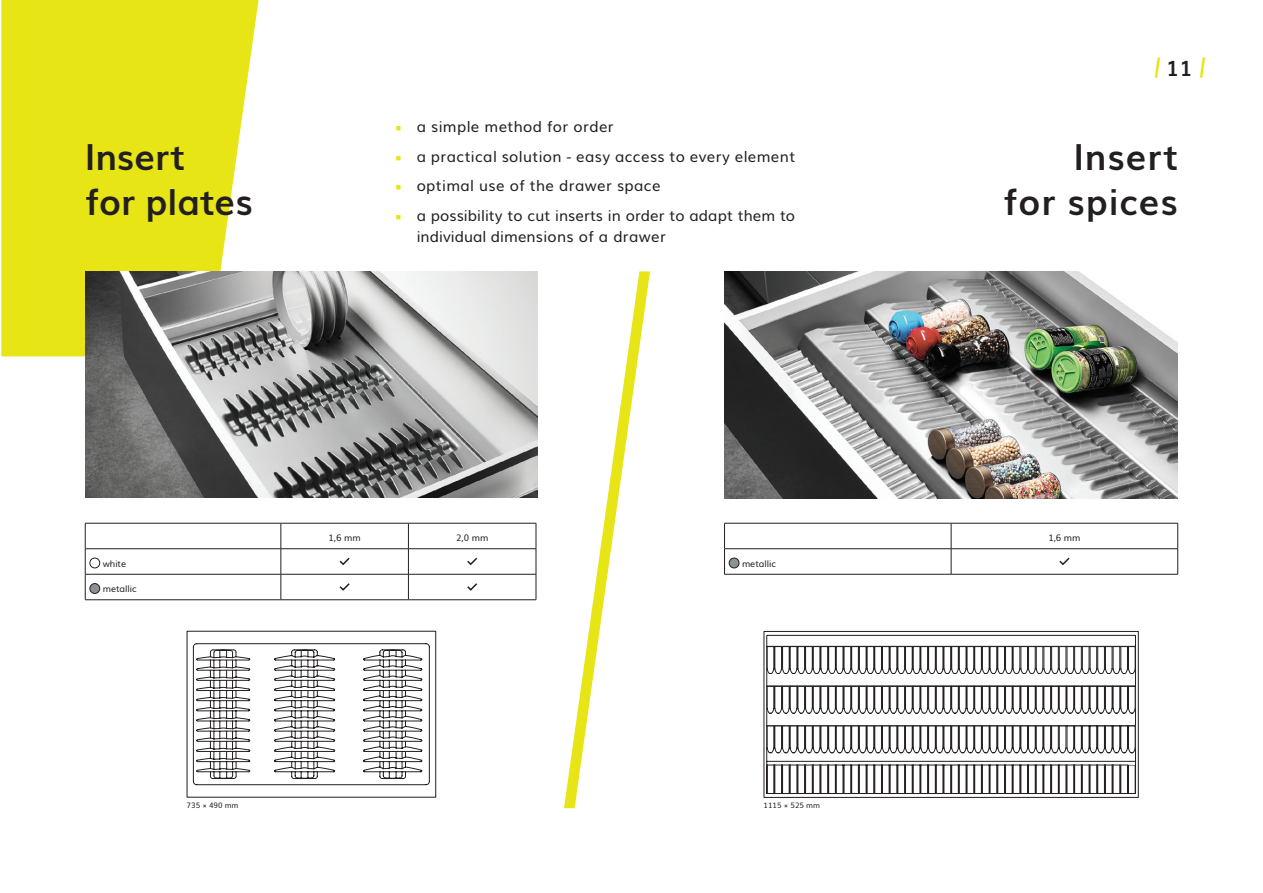
<style>
.page{position:relative;width:1263px;height:893px;background:#fff}
.page>*{position:absolute;margin:0;border:0;box-sizing:border-box;transform-origin:0 0}
.t1{font:700 36px/45px "Muli";letter-spacing:.015em;color:#231f20}
.t2{font:700 21px "Muli";color:#e7e515}
.t3{font:15px "Muli";letter-spacing:.025em;color:#231f20}
.t4{font:15px/21px "Muli";letter-spacing:.005em;color:#231f20}
.t5{font:9px "Muli";color:#231f20}
.t6{font:7.5px "Muli";color:#231f20}
.s1{color:#231f20}
.s2{font-family:"Minion Pro";color:#e7e515}
</style>
<div class="page">
<svg style="left:1px;top:0;width:258px;height:356px;background:#e8e625"></svg>
<hr style="left:85px;top:523px;width:196px;height:1px;background:#231f20">
<hr style="left:281px;top:523px;width:127px;height:1px;background:#231f20">
<hr style="left:408px;top:523px;width:128px;height:1px;background:#231f20">
<hr style="left:281px;top:548px;width:127px;height:1px;background:#231f20">
<hr style="left:408px;top:548px;width:128px;height:1px;background:#231f20">
<hr style="left:281px;top:574px;width:127px;height:1px;background:#231f20">
<hr style="left:408px;top:574px;width:128px;height:1px;background:#231f20">
<svg style="left:408px;top:523px;width:1px;height:76px"></svg>
<svg style="left:536px;top:523px;width:1px;height:77px"></svg>
<hr style="left:281px;top:599px;width:127px;height:1px;background:#231f20">
<hr style="left:408px;top:599px;width:128px;height:1px;background:#231f20">
<hr style="left:85px;top:548px;width:196px;height:1px;background:#231f20">
<hr style="left:85px;top:574px;width:196px;height:1px;background:#231f20">
<svg style="left:85px;top:523px;width:1px;height:76px"></svg>
<svg style="left:281px;top:523px;width:1px;height:77px"></svg>
<hr style="left:85px;top:599px;width:196px;height:1px;background:#231f20">
<div style="left:89px;top:558px;width:11px;height:10px;border:1px solid #231f20;border-radius:50%"></div>
<svg style="left:339px;top:557px;width:11px;height:9px"></svg>
<svg style="left:467px;top:557px;width:11px;height:9px"></svg>
<div style="left:90px;top:584px;width:10px;height:9px;background:#8a9297;border-radius:50%"></div>
<div style="left:89px;top:583px;width:11px;height:11px;border:1px solid #231f20;border-radius:50%"></div>
<svg style="left:339px;top:583px;width:11px;height:8px"></svg>
<svg style="left:467px;top:583px;width:11px;height:8px"></svg>
<hr style="left:724px;top:523px;width:227px;height:1px;background:#231f20">
<hr style="left:951px;top:523px;width:227px;height:1px;background:#231f20">
<hr style="left:724px;top:548px;width:227px;height:1px;background:#231f20">
<svg style="left:724px;top:523px;width:1px;height:51px"></svg>
<hr style="left:951px;top:548px;width:227px;height:1px;background:#231f20">
<svg style="left:951px;top:523px;width:1px;height:51px"></svg>
<svg style="left:1177px;top:523px;width:1px;height:51px"></svg>
<hr style="left:724px;top:574px;width:227px;height:1px;background:#231f20">
<hr style="left:951px;top:574px;width:227px;height:1px;background:#231f20">
<div style="left:729px;top:558px;width:10px;height:10px;background:#8a9297;border-radius:50%"></div>
<div style="left:729px;top:558px;width:10px;height:10px;border:1px solid #231f20;border-radius:50%"></div>
<svg style="left:1059px;top:557px;width:11px;height:9px"></svg>
<div style="left:187px;top:631px;width:249px;height:167px;border:1px solid #231f20"></div>
<svg style="left:193px;top:643px;width:237px;height:142px"></svg>
<div style="left:764px;top:631px;width:374px;height:166px;background:linear-gradient(to right,#fff,#fff)"></div>
<div style="left:764px;top:631px;width:375px;height:167px;border:1px solid #231f20"></div>
<svg style="left:766px;top:635px;width:370px;height:11px"></svg>
<svg style="left:766px;top:754px;width:370px;height:40px"></svg>
<svg style="left:766px;top:646px;width:370px;height:108px"></svg>
<img style="left:85px;top:271px;width:453px;height:227px">
<img style="left:724px;top:271px;width:454px;height:227px">
<svg style="left:564px;top:271px;width:86px;height:537px"></svg>
<h2 class="t2" style="left:1155px;top:49px;width:55px">| <span class="s1">11</span> |</h2>
<p class="t3" style="left:395px;top:115px;width:220px"><span class="s2">■</span> a simple method for order</p>
<p class="t3" style="left:395px;top:144px;width:401px"><span class="s2">■</span> a practical solution - easy access to every element</p>
<p class="t3" style="left:395px;top:174px;width:267px"><span class="s2">■</span> optimal use of the drawer space</p>
<p class="t4" style="left:417px;top:204px;width:380px;text-indent:-21px"><span class="s2">■</span> a possibility to cut inserts in order to adapt them to individual dimensions of a drawer</p>
<h1 class="t1" style="left:85px;top:132px;width:169px">Insert<br>for plates</h1>
<h1 class="t1" style="left:1003px;top:132px;width:176px;text-align:right">Insert<br>for spices</h1>
<p class="t5" style="left:103px;top:556px;width:25px">white</p>
<p class="t5" style="left:103px;top:582px;width:36px">metallic</p>
<p class="t5" style="left:329px;top:531px;width:34px">1,6 mm</p>
<p class="t5" style="left:456px;top:531px;width:34px">2,0 mm</p>
<p class="t5" style="left:742px;top:556px;width:36px">metallic</p>
<p class="t6" style="left:187px;top:799px;width:53px">735 × 490 mm</p>
<p class="t6" style="left:764px;top:799px;width:58px">1115 × 525 mm</p>
<p class="t5" style="left:1048px;top:531px;width:34px">1,6 mm</p>
</div>
